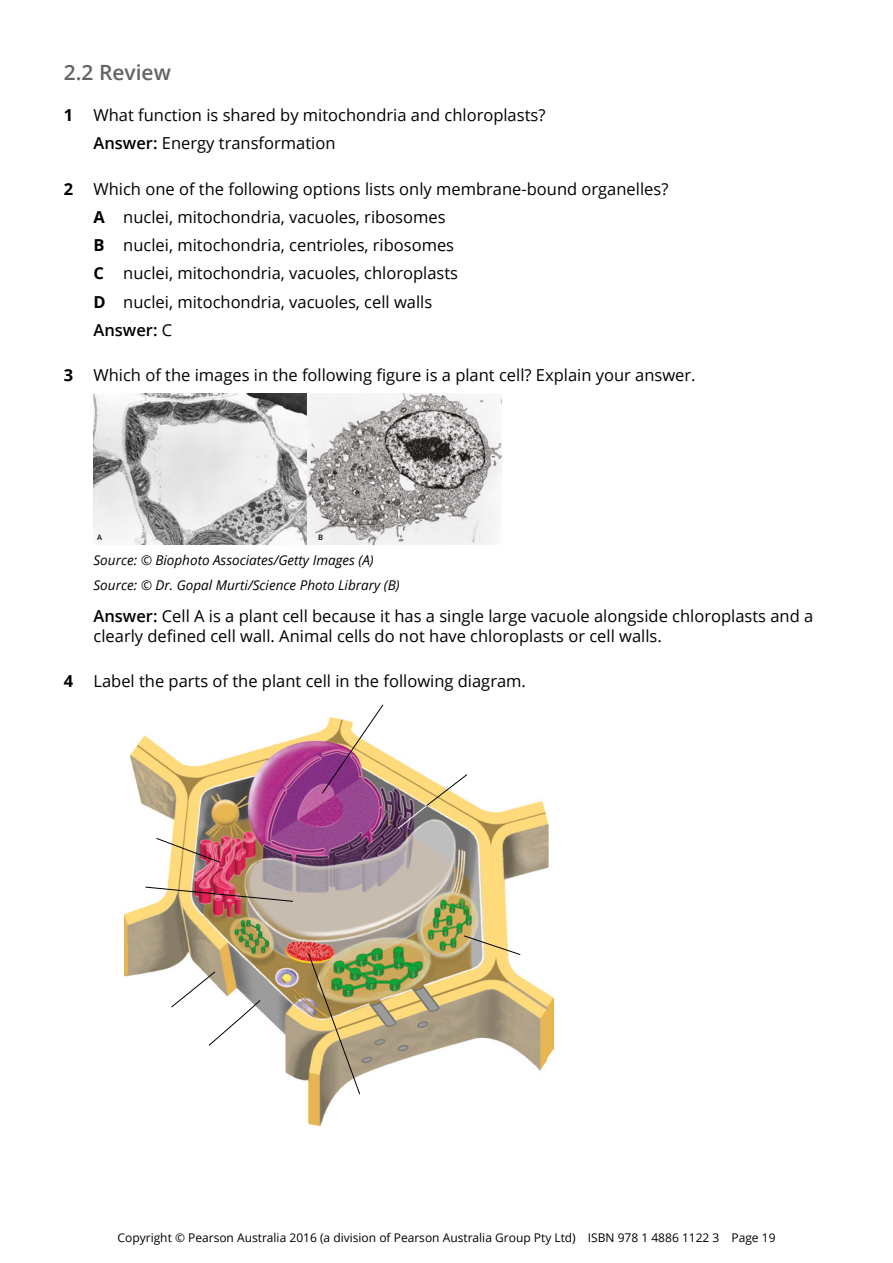
<style>
.page{position:relative;width:893px;height:1263px;background:#fff}
.page>*{position:absolute;margin:0;border:0;box-sizing:border-box;transform-origin:0 0}
.t1{font:600 21px "Open Sans";color:#646363}
.t2{font:16.5px/28.3px "Open Sans";color:#000}
.t3{font:italic 13.5px/24.8px "Open Sans";color:#000}
.t4{font:12px "Open Sans";color:#000}
.t5{font:600 7.5px "Open Sans";color:#000}
.s1{font-weight:700}
.s2{font-weight:600}
</style>
<div class="page">
<img style="left:94px;top:393px;width:407px;height:151px">
<img style="left:125px;top:730px;width:428px;height:396px">
<svg style="left:463px;top:935px;width:58px;height:20px"></svg>
<img style="left:308px;top:953px;width:53px;height:142px">
<svg style="left:170px;top:971px;width:91px;height:75px"></svg>
<svg style="left:397px;top:773px;width:71px;height:57px"></svg>
<svg style="left:321px;top:704px;width:63px;height:90px"></svg>
<svg style="left:155px;top:837px;width:66px;height:26px"></svg>
<svg style="left:145px;top:886px;width:149px;height:16px;background:#c79388"></svg>
<p class="t1" style="left:64px;top:58px;width:109px">2.2 Review</p>
<p class="t2" style="left:94px;top:100px;width:453px;text-indent:-30px"><span class="s1">1</span> What function is shared by mitochondria and chloroplasts?<br><span class="s2">Answer:</span> Energy transformation</p>
<p class="t2" style="left:94px;top:174px;width:576px;text-indent:-30px"><span class="s1">2</span> Which one of the following options lists only membrane-bound organelles?<br><span class="s1">A</span> nuclei, mitochondria, vacuoles, ribosomes<br><span class="s1">B</span> nuclei, mitochondria, centrioles, ribosomes<br><span class="s1">C</span> nuclei, mitochondria, vacuoles, chloroplasts<br><span class="s1">D</span> nuclei, mitochondria, vacuoles, cell walls<br><span class="s2">Answer:</span> C</p>
<p class="t2" style="left:64px;top:361px;width:633px"><span class="s1">3</span> Which of the images in the following figure is a plant cell? Explain your answer.</p>
<p class="t5" style="left:97px;top:532px;width:6px">A</p>
<p class="t5" style="left:318px;top:532px;width:6px">B</p>
<p class="t3" style="left:94px;top:547px;width:308px">Source: © Biophoto Associates/Getty Images (A)<br>Source: © Dr. Gopal Murti/Science Photo Library (B)</p>
<p class="t2" style="left:94px;top:606px;width:721px;line-height:19.8px"><span class="s2">Answer:</span> Cell A is a plant cell because it has a single large vacuole alongside chloroplasts and a clearly defined cell wall. Animal cells do not have chloroplasts or cell walls.</p>
<p class="t2" style="left:64px;top:667px;width:464px"><span class="s1">4</span> Label the parts of the plant cell in the following diagram.</p>
<p class="t4" style="left:118px;top:1229px;width:659px">Copyright © Pearson Australia 2016 (a division of Pearson Australia Group Pty Ltd) ISBN 978 1 4886 1122 3 Page 19</p>
</div>
